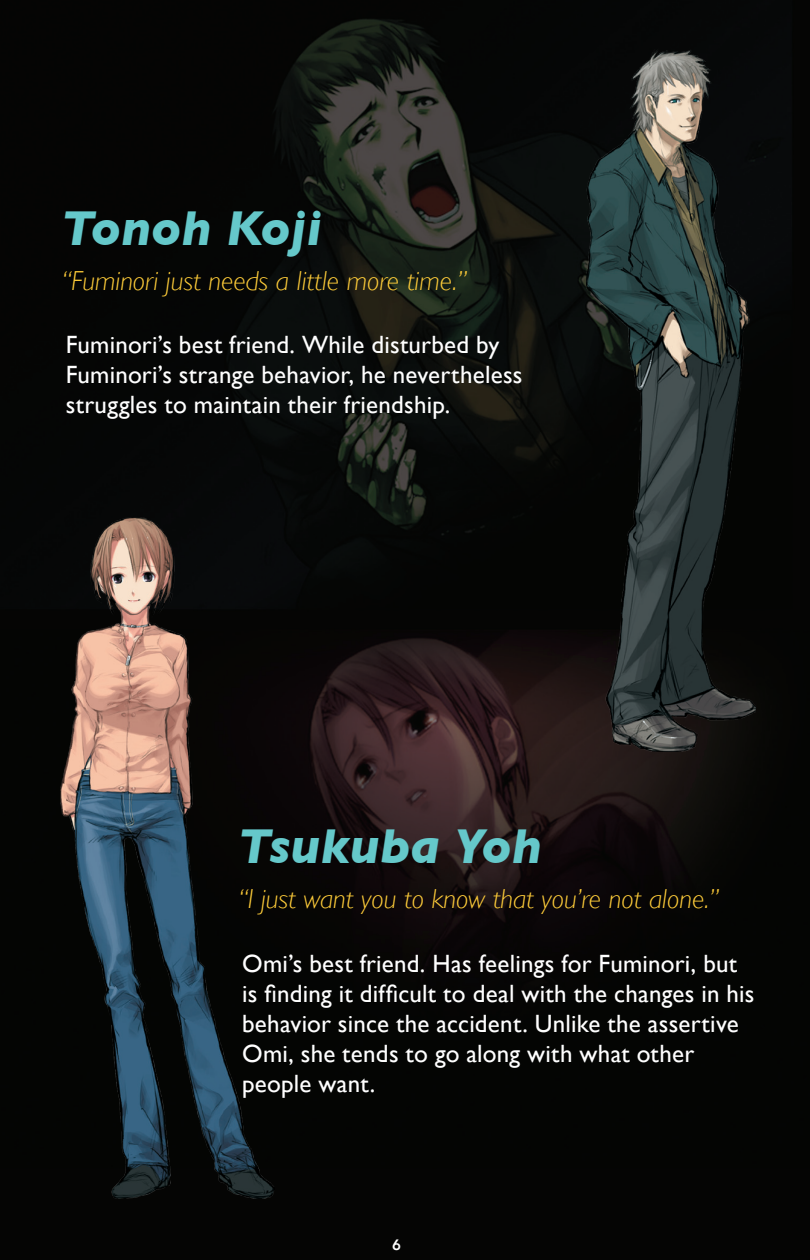
<style>
.page{position:relative;width:810px;height:1260px;background:#fff}
.page>*{position:absolute;margin:0;border:0;box-sizing:border-box;transform-origin:0 0}
.Small_text_XC2{font:italic 700 50px "Gill Sans";color:#65c8ca}
.Small_text_XC2-2{font:italic 300 27.5px "Gill Sans";color:#fecc39}
.Small_text_XC2-3{font:25px/30px "Gill Sans";letter-spacing:.01em;color:#fff}
.t1{font:800 15px "Avenir";color:#fff}
</style>
<div class="page">
<img style="left:0;top:0;width:810px;height:1260px">
<img style="left:587px;top:48px;width:169px;height:704px">
<img style="left:61px;top:516px;width:213px;height:683px">
<p class="Small_text_XC2" style="left:61px;top:199px;width:263px">Tonoh Koji</p>
<p class="Small_text_XC2-2" style="left:61px;top:265px;width:408px">“Fuminori just needs a little more time.”</p>
<p class="Small_text_XC2-3" style="left:66px;top:329px;width:458px">Fuminori’s best friend. While disturbed by<br>Fuminori’s strange behavior, he nevertheless struggles to maintain their friendship.</p>
<p class="Small_text_XC2" style="left:238px;top:817px;width:306px">Tsukuba Yoh</p>
<p class="Small_text_XC2-2" style="left:238px;top:884px;width:483px">“I just want you to know that you’re not alone.”</p>
<p class="Small_text_XC2-3" style="left:242px;top:948px;width:514px">Omi’s best friend. Has feelings for Fuminori, but is finding it difficult to deal with the changes in his behavior since the accident. Unlike the assertive Omi, she tends to go along with what other people want.</p>
<p class="t1" style="left:392px;top:1231px;width:10px">6</p>
</div>
